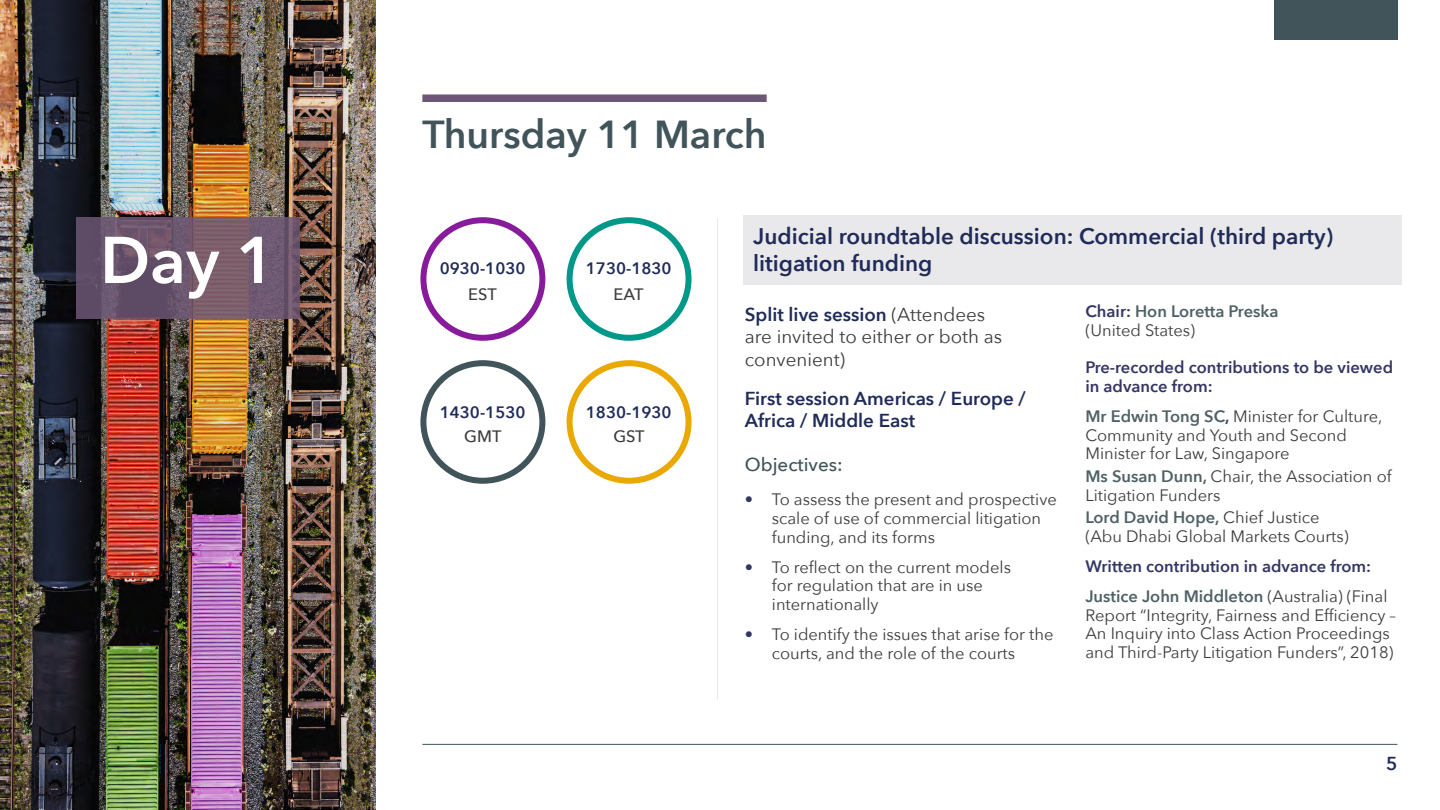
<style>
.page{position:relative;width:1440px;height:810px;background:#fff}
.page>*{position:absolute;margin:0;border:0;box-sizing:border-box;transform-origin:0 0}
.t1{font:600 65.32px "Avenir Next";color:#fff}
.Heading_1{font:600 39px "Avenir Next";color:#40545a}
.Subheading_1{font:600 22.5px/27px "Avenir Next";color:#212b59}
.Subheading_12px_line{font:18.75px/22.5px "Avenir Next Regular 2";color:#3c3c3b}
.Subheading_12px_line-2{font:600 18.75px/22.5px "Avenir Next";color:#212b59}
.Subheading_2{font:500 18.75px "Avenir Next";color:#40545a}
.Body_text{font:16.5px/18.8px "Avenir Next Regular 2";color:#3c3c3b}
.Body_text-2{font:600 16.5px/18.8px "Avenir Next";color:#333663}
.t2{font:600 16.5px "Avenir Next";color:#212b59}
.Body_text-3{font:600 16.5px/18.8px "Avenir Next";color:#506166}
.Alphabetical_list_li{font:500 16.5px "Avenir Next";color:#3c3c3b}
.s1{font-family:"Avenir Next";font-weight:600;color:#212b59}
.s2{font-family:"Avenir Next";font-weight:600;color:#333663}
.s3{font-family:"Avenir Next"}
.s4{color:#333663}
.s5{font-family:"Avenir Next Regular 2";font-weight:400;color:#3c3c3b}
.s6{font-family:"Avenir Next";font-weight:600;color:#506166}
</style>
<div class="page">
<hr style="left:422px;top:744px;width:975px;height:1px;background:#40545a">
<div style="left:1274px;top:0;width:123px;height:40px;background:#40545a"></div>
<div style="left:422px;top:94px;width:345px;height:8px;background:#6d5776"></div>
<img style="left:0;top:0;width:376px;height:810px">
<svg style="left:76px;top:218px;width:224px;height:101px"></svg>
<hr style="left:716px;top:218px;width:1px;height:482px;background:#40545a">
<div style="left:420px;top:217px;width:125px;height:124px;border:6px solid #881b9c;border-radius:50%"></div>
<div style="left:420px;top:360px;width:125px;height:124px;border:6px solid #40545a;border-radius:50%"></div>
<div style="left:567px;top:360px;width:125px;height:124px;border:6px solid #eaa900;border-radius:50%"></div>
<div style="left:743px;top:216px;width:659px;height:69px;background:#e9e9eb"></div>
<div style="left:567px;top:217px;width:125px;height:124px;border:6px solid #009888;border-radius:50%"></div>
<h1 class="t1" style="left:100px;top:204px;width:177px">Day 1</h1>
<h2 class="Heading_1" style="left:422px;top:101px;width:346px">Thursday 11 March</h2>
<p class="t2" style="left:440px;top:254px;width:87px">0930-1030</p>
<p class="Alphabetical_list_li" style="left:468px;top:280px;width:30px">EST</p>
<p class="t2" style="left:440px;top:399px;width:87px">1430-1530</p>
<p class="Alphabetical_list_li" style="left:464px;top:422px;width:39px">GMT</p>
<p class="t2" style="left:586px;top:254px;width:87px">1730-1830</p>
<p class="Alphabetical_list_li" style="left:614px;top:280px;width:32px">EAT</p>
<p class="t2" style="left:586px;top:399px;width:87px">1830-1930</p>
<p class="Alphabetical_list_li" style="left:613px;top:422px;width:33px">GST</p>
<p class="Subheading_1" style="left:753px;top:222px;width:582px">Judicial roundtable discussion: Commercial (third party) litigation funding</p>
<p class="Subheading_12px_line" style="left:745px;top:302px;width:259px"><span class="s1">Split live session</span> (Attendees are invited to either or both as convenient)</p>
<p class="Subheading_12px_line-2" style="left:745px;top:386px;width:282px">First session Americas / Europe /<br>Africa / Middle East</p>
<p class="Subheading_2" style="left:745px;top:449px;width:99px">Objectives:</p>
<p class="Body_text" style="left:772px;top:489px;width:286px;text-indent:-27px"><span class="s2">•</span> To assess the present and prospective scale of use of commercial litigation funding, and its forms</p>
<p class="Body_text" style="left:772px;top:557px;width:241px;text-indent:-27px"><span class="s2">•</span> <span class="s3">To reflect on the current models </span>for regulation that are in use internationally</p>
<p class="Body_text" style="left:772px;top:624px;width:283px;text-indent:-27px"><span class="s2">•</span> To identify the issues that arise for the courts, and the role of the courts</p>
<p class="Body_text-3" style="left:1085px;top:301px;width:194px"><span class="s4">Chair:</span> Hon Loretta Preska <span class="s5">(United States)</span></p>
<p class="Body_text-2" style="left:1085px;top:358px;width:309px">Pre-recorded contributions to be viewed in advance from:</p>
<p class="Body_text" style="left:1085px;top:406px;width:299px"><span class="s6">Mr Edwin Tong SC</span><span class="s2">,</span> Minister for Culture,<br>Community and Youth and Second<br>Minister for Law, Singapore</p>
<p class="Body_text" style="left:1085px;top:466px;width:308px"><span class="s6">Ms Susan Dunn,</span> Chair, the Association of<br>Litigation Funders</p>
<p class="Body_text" style="left:1085px;top:507px;width:265px"><span class="s6">Lord David Hope,</span> Chief Justice (Abu Dhabi Global Markets Courts)</p>
<p class="Body_text-2" style="left:1085px;top:556px;width:287px">Written contribution in advance from:</p>
<p class="Body_text" style="left:1085px;top:586px;width:312px"><span class="s6">Justice John Middleton</span> (Australia) (Final <span class="s3">Report “Integrity, Fairness and Efficiency – </span>An Inquiry into Class Action Proceedings and Third-Party Litigation Funders”, 2018)</p>
<p class="Subheading_12px_line-2" style="left:1386px;top:752px;width:13px">5</p>
</div>
